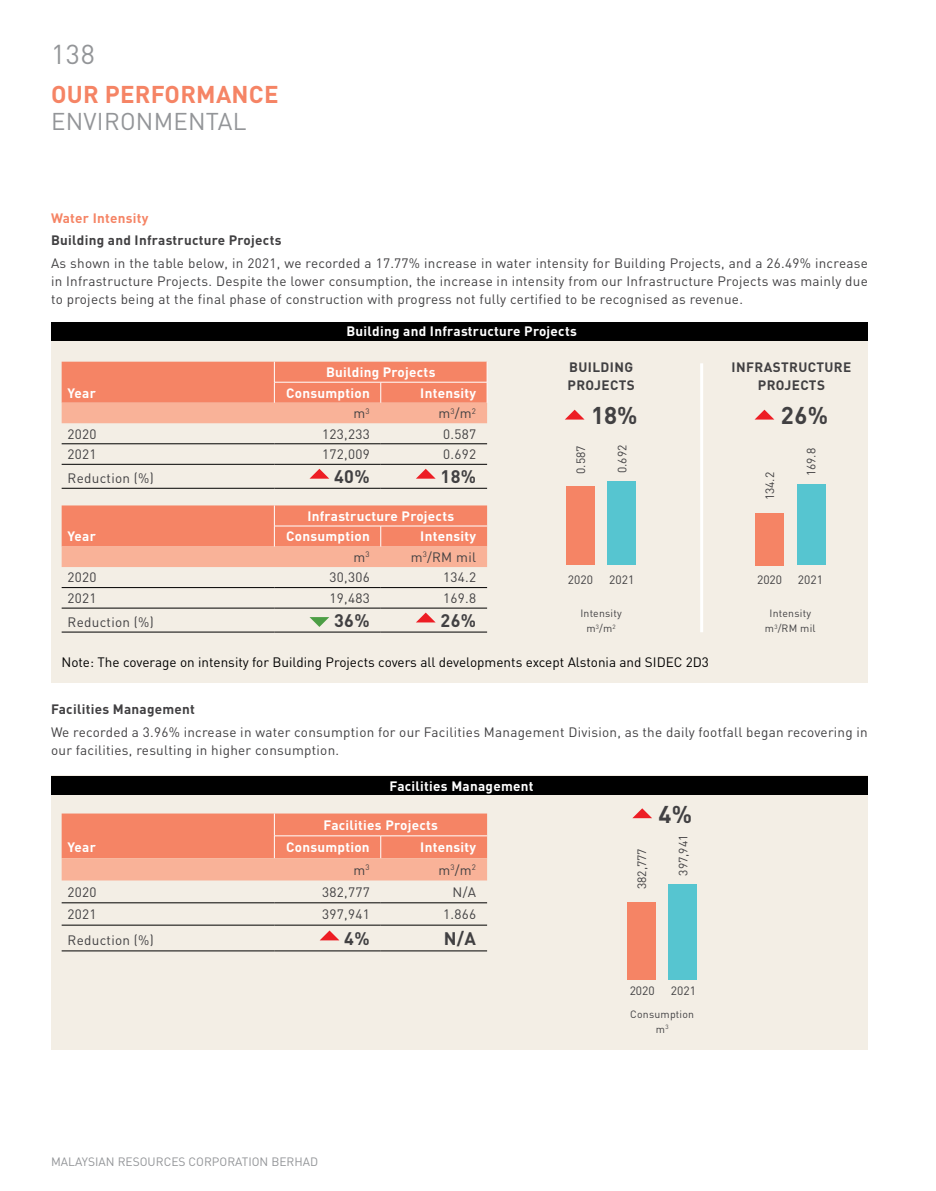
<style>
.page{position:relative;width:936px;height:1191px;background:#fff}
.page>*{position:absolute;margin:0;border:0;box-sizing:border-box;transform-origin:0 0}
.t1{font:27px "DIN Pro";color:#939598}
.t2{font:700 24px "DIN Pro";letter-spacing:.01em;color:#f58465}
.t3{font:24px "DIN Pro";letter-spacing:.01em;color:#939598}
.t4{font:700 24px "DIN Pro";color:#414042}
.t5{font:700 18px "DIN Pro";letter-spacing:.02em;color:#414042}
.t6{font:13.5px/18px "DIN Pro";letter-spacing:.02em;color:#414042;text-align:justify}
.t7{font:700 13.5px/20.5px "DIN Pro";letter-spacing:.02em;color:#fff}
.t8{font:13.5px "DIN Pro";color:#000}
.t9{font:700 13.5px/18px "DIN Pro";letter-spacing:.02em;color:#414042}
.t10{font:700 13.5px "DIN Pro";letter-spacing:.02em;color:#f58465}
.t11{font:12px "DIN Pro";color:#414042}
.t12{font:12px "DIN Pro";color:#939598}
.t13{font:10.5px/15px "DIN Pro";letter-spacing:.02em;color:#414042;text-align:center}
</style>
<div class="page">
<div style="left:51px;top:332px;width:816px;height:351px;background:#f3eee5"></div>
<div style="left:51px;top:322px;width:816px;height:19px;background:#000"></div>
<hr style="left:62px;top:587px;width:212px;height:1px;background:#000">
<hr style="left:274px;top:587px;width:107px;height:1px;background:#000">
<hr style="left:381px;top:587px;width:106px;height:1px;background:#000">
<hr style="left:62px;top:608px;width:212px;height:1px;background:#000">
<hr style="left:274px;top:608px;width:107px;height:1px;background:#000">
<hr style="left:381px;top:608px;width:106px;height:1px;background:#000">
<hr style="left:62px;top:632px;width:212px;height:1px;background:#000">
<hr style="left:274px;top:632px;width:107px;height:1px;background:#000">
<hr style="left:381px;top:632px;width:106px;height:1px;background:#000">
<svg style="left:62px;top:505px;width:425px;height:62px;background:#f69578"></svg>
<svg style="left:309px;top:617px;width:20px;height:10px"></svg>
<svg style="left:416px;top:612px;width:19px;height:10px"></svg>
<div style="left:566px;top:486px;width:28px;height:79px;background:#f58465"></div>
<div style="left:607px;top:481px;width:29px;height:84px;background:#56c5d0"></div>
<svg style="left:565px;top:410px;width:19px;height:9px"></svg>
<svg style="left:755px;top:410px;width:19px;height:9px"></svg>
<div style="left:755px;top:513px;width:28px;height:52px;background:#f58465"></div>
<div style="left:796px;top:484px;width:29px;height:81px;background:#56c5d0"></div>
<hr style="left:62px;top:443px;width:212px;height:1px;background:#000">
<hr style="left:274px;top:443px;width:107px;height:1px;background:#000">
<hr style="left:381px;top:443px;width:106px;height:1px;background:#000">
<hr style="left:62px;top:464px;width:212px;height:1px;background:#000">
<hr style="left:274px;top:464px;width:107px;height:1px;background:#000">
<hr style="left:381px;top:464px;width:106px;height:1px;background:#000">
<hr style="left:62px;top:488px;width:212px;height:1px;background:#000">
<hr style="left:274px;top:488px;width:107px;height:1px;background:#000">
<hr style="left:381px;top:488px;width:106px;height:1px;background:#000">
<svg style="left:62px;top:362px;width:426px;height:61px;background:#f69578"></svg>
<svg style="left:310px;top:469px;width:19px;height:9px"></svg>
<svg style="left:416px;top:469px;width:19px;height:9px"></svg>
<div style="left:51px;top:776px;width:816px;height:274px;background:#f3eee5"></div>
<div style="left:51px;top:776px;width:816px;height:18px;background:#000"></div>
<svg style="left:632px;top:808px;width:20px;height:10px"></svg>
<hr style="left:62px;top:902px;width:212px;height:1px;background:#000">
<hr style="left:274px;top:902px;width:107px;height:1px;background:#000">
<hr style="left:381px;top:902px;width:106px;height:1px;background:#000">
<hr style="left:62px;top:925px;width:212px;height:1px;background:#000">
<hr style="left:274px;top:925px;width:107px;height:1px;background:#000">
<hr style="left:381px;top:925px;width:106px;height:1px;background:#000">
<hr style="left:62px;top:950px;width:212px;height:1px;background:#000">
<hr style="left:274px;top:950px;width:107px;height:1px;background:#000">
<hr style="left:381px;top:950px;width:106px;height:1px;background:#000">
<svg style="left:62px;top:813px;width:425px;height:67px;background:#f69578"></svg>
<svg style="left:320px;top:930px;width:19px;height:10px"></svg>
<div style="left:627px;top:901px;width:28px;height:78px;background:#f58465"></div>
<div style="left:668px;top:883px;width:29px;height:96px;background:#56c5d0"></div>
<hr style="left:700px;top:363px;width:3px;height:269px;background:#fff">
<h1 class="t1" style="left:51px;top:35px;width:45px">138</h1>
<h2 class="t2" style="left:51px;top:78px;width:229px">OUR PERFORMANCE</h2>
<h2 class="t3" style="left:51px;top:105px;width:197px">ENVIRONMENTAL</h2>
<p class="t10" style="left:51px;top:209px;width:99px">Water Intensity</p>
<p class="t9" style="left:51px;top:231px;width:232px">Building and Infrastructure Projects</p>
<p class="t6" style="left:51px;top:253px;width:818px">As shown in the table below, in 2021, we recorded a 17.77% increase in water intensity for Building Projects, and a 26.49% increase in Infrastructure Projects. Despite the lower consumption, the increase in intensity from our Infrastructure Projects was mainly due to projects being at the final phase of construction with progress not fully certified to be recognised as revenue.</p>
<p class="t7" style="left:68px;top:382px;width:30px">Year</p>
<p class="t7" style="left:346px;top:321px;width:232px">Building and Infrastructure Projects</p>
<p class="t7" style="left:286px;top:361px;width:151px;text-indent:40px">Building Projects<br>Consumption</p>
<p class="t7" style="left:420px;top:382px;width:57px">Intensity</p>
<p class="t6" style="left:353px;top:404px;width:18px">m<sup>3</sup></p>
<p class="t6" style="left:438px;top:404px;width:39px">m<sup>3</sup>/m<sup>2</sup></p>
<p class="t9" style="left:567px;top:357px;width:69px">BUILDING<br>PROJECTS</p>
<h2 class="t4" style="left:591px;top:399px;width:48px">18%</h2>
<p class="t6" style="left:68px;top:424px;width:30px">2020</p>
<p class="t6" style="left:322px;top:424px;width:49px">123,233</p>
<p class="t6" style="left:443px;top:424px;width:34px">0.587</p>
<p class="t6" style="left:68px;top:445px;width:30px">2021</p>
<p class="t6" style="left:322px;top:445px;width:49px">172,009</p>
<p class="t6" style="left:443px;top:445px;width:34px">0.692</p>
<p class="t6" style="left:68px;top:469px;width:88px">Reduction (%)</p>
<h3 class="t5" style="left:334px;top:464px;width:37px">40%</h3>
<h3 class="t5" style="left:440px;top:464px;width:37px">18%</h3>
<p class="t7" style="left:68px;top:526px;width:30px">Year</p>
<p class="t7" style="left:286px;top:505px;width:169px;text-indent:21px">Infrastructure Projects<br>Consumption</p>
<p class="t7" style="left:420px;top:526px;width:57px">Intensity</p>
<p class="t6" style="left:353px;top:547px;width:18px">m<sup>3</sup></p>
<p class="t6" style="left:410px;top:547px;width:67px">m<sup>3</sup>/RM mil</p>
<p class="t11" style="left:572px;top:474px;width:30px;rotate:-90deg">0.587</p>
<p class="t11" style="left:614px;top:473px;width:30px;rotate:-90deg">0.692</p>
<p class="t9" style="left:731px;top:357px;width:121px;text-align:center">INFRASTRUCTURE<br>PROJECTS</p>
<h2 class="t4" style="left:780px;top:399px;width:49px">26%</h2>
<p class="t11" style="left:761px;top:500px;width:30px;rotate:-90deg">134.2</p>
<p class="t11" style="left:803px;top:476px;width:30px;rotate:-90deg">169.8</p>
<p class="t6" style="left:68px;top:568px;width:30px">2020</p>
<p class="t6" style="left:329px;top:568px;width:42px">30,306</p>
<p class="t6" style="left:443px;top:568px;width:34px">134.2</p>
<p class="t6" style="left:68px;top:588px;width:30px">2021</p>
<p class="t6" style="left:329px;top:588px;width:42px">19,483</p>
<p class="t6" style="left:443px;top:588px;width:34px">169.8</p>
<p class="t6" style="left:68px;top:612px;width:88px">Reduction (%)</p>
<h3 class="t5" style="left:334px;top:608px;width:37px">36%</h3>
<h3 class="t5" style="left:440px;top:608px;width:37px">26%</h3>
<p class="t11" style="left:568px;top:572px;width:27px">2020</p>
<p class="t11" style="left:609px;top:572px;width:27px">2021</p>
<p class="t11" style="left:757px;top:572px;width:27px">2020</p>
<p class="t11" style="left:797px;top:572px;width:27px">2021</p>
<p class="t13" style="left:580px;top:605px;width:43px">Intensity m<sup>3</sup>/m<sup>2</sup></p>
<p class="t13" style="left:764px;top:605px;width:52px">Intensity m<sup>3</sup>/RM mil</p>
<p class="t8" style="left:62px;top:653px;width:649px">Note: The coverage on intensity for Building Projects covers all developments except Alstonia and SIDEC 2D3</p>
<p class="t9" style="left:51px;top:700px;width:145px">Facilities Management</p>
<p class="t6" style="left:51px;top:722px;width:818px">We recorded a 3.96% increase in water consumption for our Facilities Management Division, as the daily footfall began recovering in our facilities, resulting in higher consumption.</p>
<p class="t7" style="left:68px;top:836px;width:30px">Year</p>
<p class="t7" style="left:389px;top:775px;width:145px">Facilities Management</p>
<p class="t7" style="left:286px;top:813px;width:153px;line-height:22.4px;text-indent:37px">Facilities Projects<br>Consumption</p>
<p class="t7" style="left:420px;top:836px;width:57px">Intensity</p>
<p class="t6" style="left:353px;top:860px;width:18px">m<sup>3</sup></p>
<p class="t6" style="left:438px;top:860px;width:39px">m<sup>3</sup>/m<sup>2</sup></p>
<p class="t6" style="left:68px;top:882px;width:30px">2020</p>
<p class="t6" style="left:322px;top:882px;width:49px">382,777</p>
<p class="t6" style="left:452px;top:882px;width:25px">N/A</p>
<p class="t6" style="left:68px;top:904px;width:30px">2021</p>
<p class="t6" style="left:322px;top:904px;width:49px">397,941</p>
<p class="t6" style="left:443px;top:904px;width:34px">1.866</p>
<p class="t6" style="left:68px;top:930px;width:88px">Reduction (%)</p>
<h3 class="t5" style="left:344px;top:926px;width:27px">4%</h3>
<h3 class="t5" style="left:444px;top:926px;width:34px">N/A</h3>
<p class="t12" style="left:51px;top:1153px;width:269px">MALAYSIAN RESOURCES CORPORATION BERHAD</p>
<h2 class="t4" style="left:658px;top:797px;width:35px">4%</h2>
<p class="t11" style="left:633px;top:889px;width:42px;rotate:-90deg">382,777</p>
<p class="t11" style="left:675px;top:875px;width:42px;rotate:-90deg">397,941</p>
<p class="t11" style="left:629px;top:982px;width:27px">2020</p>
<p class="t11" style="left:671px;top:982px;width:27px">2021</p>
<p class="t13" style="left:630px;top:1006px;width:65px">Consumption m<sup>3</sup></p>
</div>
